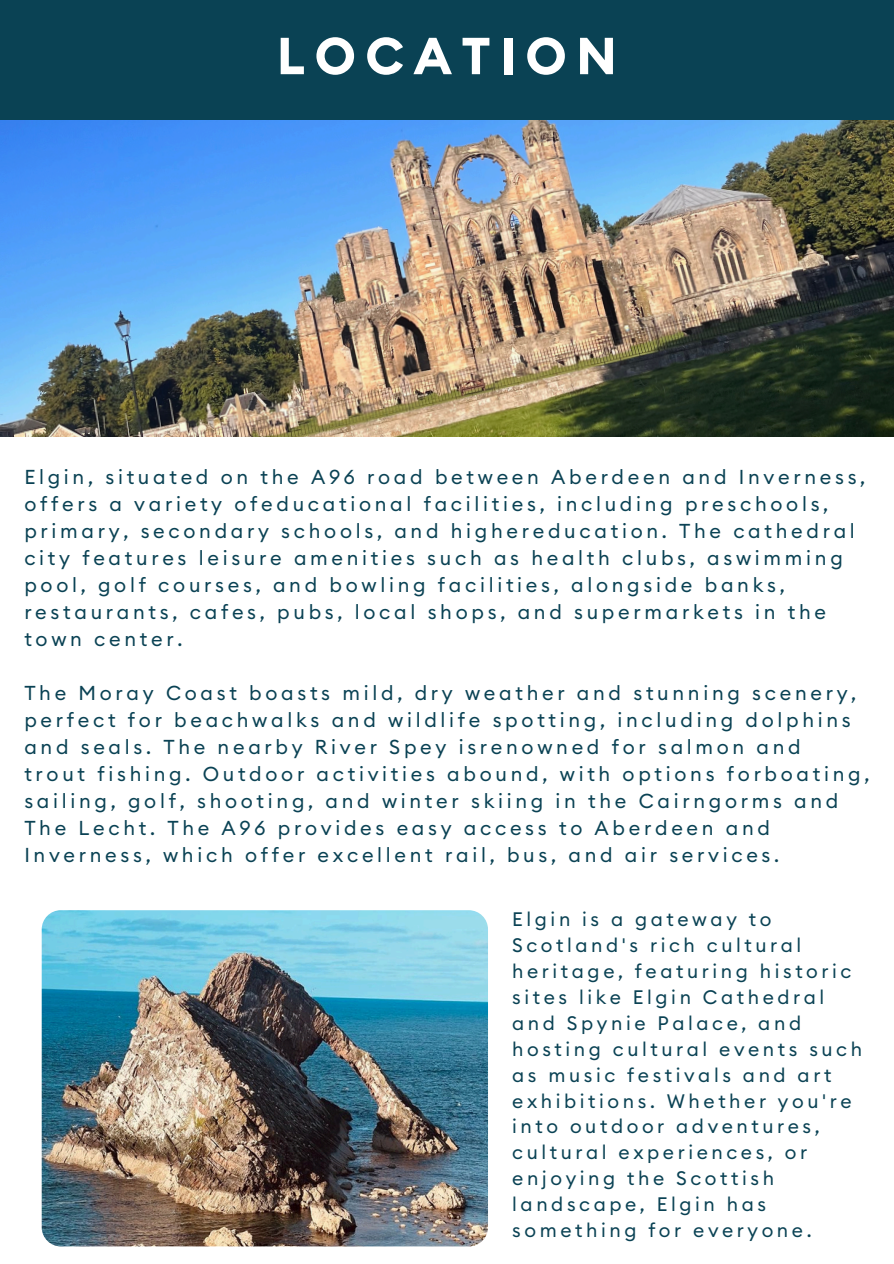
<style>
.page{position:relative;width:894px;height:1264px;background:#fff}
.page>*{position:absolute;margin:0;border:0;box-sizing:border-box;transform-origin:0 0}
.t1{font:700 51.15px "Euclid Circular B";letter-spacing:.185em;color:#fff}
.t2{font:19.95px/27px "Euclid Circular B";letter-spacing:.185em;color:#0a4254}
.t3{font:19.2px "Euclid Circular B";letter-spacing:.185em;color:#0a4254}
</style>
<div class="page">
<div style="left:0;top:0;width:893px;height:120px;background:#0a4254"></div>
<img style="left:42px;top:910px;width:446px;height:336px;border-radius:19px">
<img style="left:0;top:120px;width:893px;height:316px">
<p class="t1" style="left:277px;top:33px;width:341px">LOCATION</p>
<p class="t2" style="left:24px;top:464px;width:842px">Elgin, situated on the A96 road between Aberdeen and Inverness, offers a variety ofeducational facilities, including preschools, primary, secondary schools, and highereducation. The cathedral city features leisure amenities such as health clubs, aswimming pool, golf courses, and bowling facilities, alongside banks, restaurants, cafes, pubs, local shops, and supermarkets in the town center.</p>
<p class="t2" style="left:24px;top:680px;width:846px">The Moray Coast boasts mild, dry weather and stunning scenery, perfect for beachwalks and wildlife spotting, including dolphins and seals. The nearby River Spey isrenowned for salmon and<br>trout fishing. Outdoor activities abound, with options forboating, sailing, golf, shooting, and winter skiing in the Cairngorms and The Lecht. The A96 provides easy access to Aberdeen and Inverness, which offer excellent rail, bus, and air services.</p>
<p class="t3" style="left:512px;top:910px;width:260px">Elgin is a gateway to</p>
<p class="t3" style="left:512px;top:936px;width:290px">Scotland's rich cultural</p>
<p class="t3" style="left:512px;top:962px;width:340px">heritage, featuring historic</p>
<p class="t3" style="left:512px;top:988px;width:313px">sites like Elgin Cathedral</p>
<p class="t3" style="left:512px;top:1014px;width:290px">and Spynie Palace, and</p>
<p class="t3" style="left:512px;top:1040px;width:351px">hosting cultural events such</p>
<p class="t3" style="left:512px;top:1066px;width:320px">as music festivals and art</p>
<p class="t3" style="left:512px;top:1091px;width:341px">exhibitions. Whether you're</p>
<p class="t3" style="left:512px;top:1117px;width:309px">into outdoor adventures,</p>
<p class="t3" style="left:512px;top:1143px;width:296px">cultural experiences, or</p>
<p class="t3" style="left:512px;top:1169px;width:263px">enjoying the Scottish</p>
<p class="t3" style="left:512px;top:1195px;width:255px">landscape, Elgin has</p>
<p class="t3" style="left:512px;top:1221px;width:301px">something for everyone.</p>
</div>
